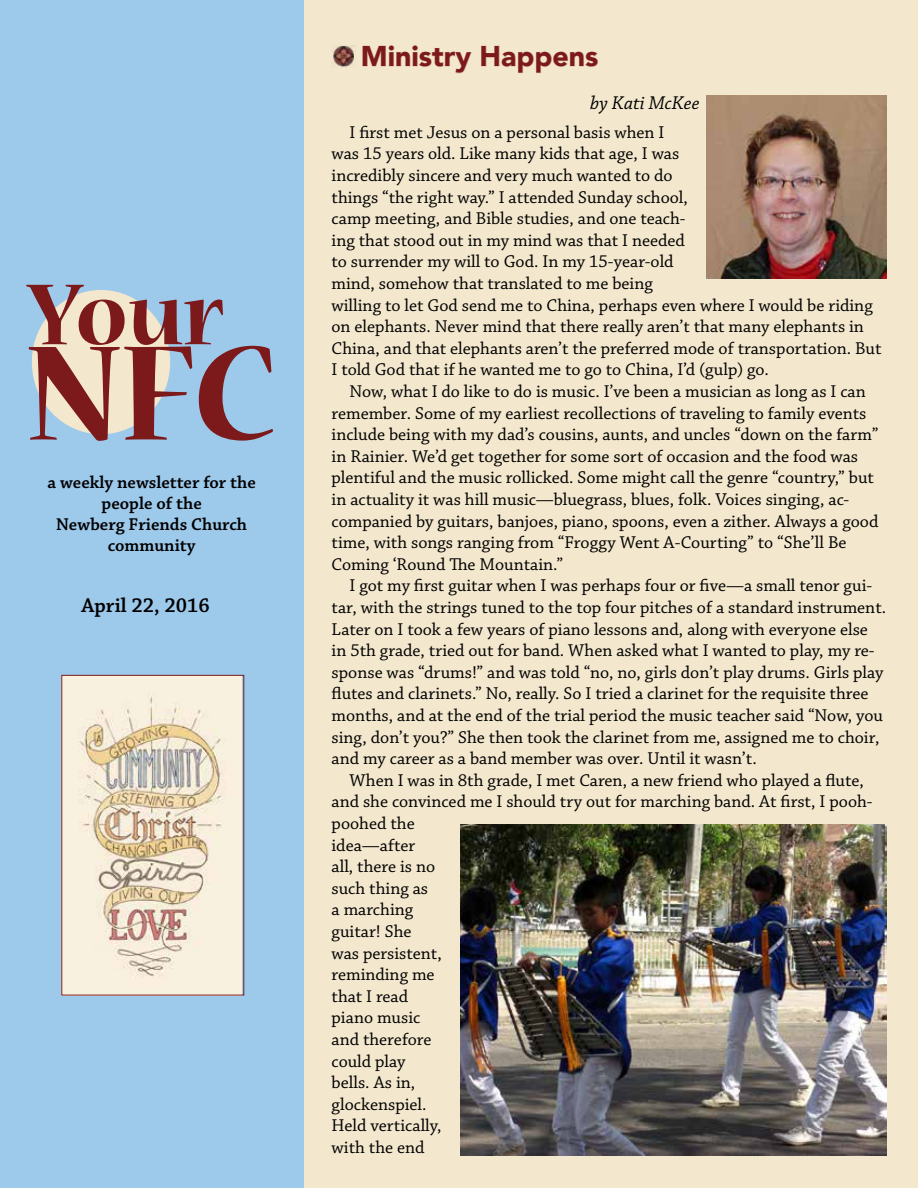
<style>
.page{position:relative;width:918px;height:1188px;background:#fff}
.page>*{position:absolute;margin:0;border:0;box-sizing:border-box;transform-origin:0 0}
.t1{font:700 150px "Nueva Std";color:#7c1a1b}
.t2{font:700 96.3px "Nueva Std";color:#7c1a1b}
.t3{font:900 28.5px "Avenir";color:#7c1a1b}
.t4{font:600 21px "Chaparral Pro";color:#000}
.t5{font:italic 19.5px "Chaparral Pro";color:#000}
.t6{font:18px/21.6px "Chaparral Pro";color:#000}
.t7{font:600 18px/21px "Chaparral Pro";color:#000;text-align:center}
</style>
<div class="page">
<div style="left:0;top:0;width:306px;height:1188px;background:#9dc9eb"></div>
<img style="left:63px;top:677px;width:179px;height:316px">
<div style="left:61px;top:675px;width:183px;height:320px;border:1px solid #7c1a1b"></div>
<div style="left:304px;top:0;width:614px;height:1188px;background:#f3e7cd"></div>
<div style="left:32px;top:290px;width:138px;height:144px;background:#f3e7cd;border-radius:50%"></div>
<svg style="left:362px;top:45px;width:110px;height:29px"></svg>
<svg style="left:481px;top:45px;width:117px;height:28px"></svg>
<img style="left:332px;top:44px;width:24px;height:23px">
<img style="left:706px;top:95px;width:180px;height:184px">
<img style="left:460px;top:824px;width:426px;height:332px">
<h2 class="t2" style="left:27px;top:270px;width:198px">Your</h2>
<h1 class="t1" style="left:27px;top:325px;width:251px">NFC</h1>
<p class="t7" style="left:48px;top:472px;width:210px">a weekly newsletter for the people of the<br>Newberg Friends Church community</p>
<p class="t4" style="left:81px;top:594px;width:130px">April 22, 2016</p>
<h3 class="t3" style="left:361px;top:32px;width:239px">Ministry Happens</h3>
<p class="t5" style="left:590px;top:93px;width:111px">by Kati McKee</p>
<p class="t6" style="left:332px;top:122px;width:552px;text-indent:18px">I first met Jesus on a personal basis when I<br>was 15 years old. Like many kids that age, I was<br>incredibly sincere and very much wanted to do<br>things “the right way.” I attended Sunday school,<br>camp meeting, and Bible studies, and one teach-<br>ing that stood out in my mind was that I needed<br>to surrender my will to God. In my 15-year-old<br>mind, somehow that translated to me being<br>willing to let God send me to China, perhaps even where I would be riding on elephants. Never mind that there really aren’t that many elephants in China, and that elephants aren’t the preferred mode of transportation. But I told God that if he wanted me to go to China, I’d (gulp) go.</p>
<p class="t6" style="left:332px;top:381px;width:548px;text-indent:18px">Now, what I do like to do is music. I’ve been a musician as long as I can remember. Some of my earliest recollections of traveling to family events include being with my dad’s cousins, aunts, and uncles “down on the farm” in Rainier. We’d get together for some sort of occasion and the food was plentiful and the music rollicked. Some might call the genre “country,” but in actuality it was hill music—bluegrass, blues, folk. Voices singing, ac&shy;companied by guitars, banjoes, piano, spoons, even a zither. Always a good time, with songs ranging from “Froggy Went A-Courting” to “She’ll Be Coming ‘Round The Mountain.”</p>
<p class="t6" style="left:332px;top:576px;width:556px;text-indent:18px">I got my first guitar when I was perhaps four or five—a small tenor gui&shy;tar, with the strings tuned to the top four pitches of a standard instrument.<br>Later on I took a few years of piano lessons and, along with everyone else in 5th grade, tried out for band. When asked what I wanted to play, my re&shy;sponse was “drums!” and was told “no, no, girls don’t play drums. Girls play flutes and clarinets.” No, really. So I tried a clarinet for the requisite three months, and at the end of the trial period the music teacher said “Now, you sing, don’t you?” She then took the clarinet from me, assigned me to choir, and my career as a band member was over. Until it wasn’t.</p>
<p class="t6" style="left:332px;top:770px;width:543px;text-indent:18px">When I was in 8th grade, I met Caren, a new friend who played a flute, and she convinced me I should try out for marching band. At first, I pooh&shy;poohed the<br>idea—after<br>all, there is no<br>such thing as<br>a marching<br>guitar! She<br>was persistent,<br>reminding me<br>that I read<br>piano music<br>and therefore<br>could play<br>bells. As in,<br>glockenspiel.<br>Held vertically,<br>with the end</p>
</div>
